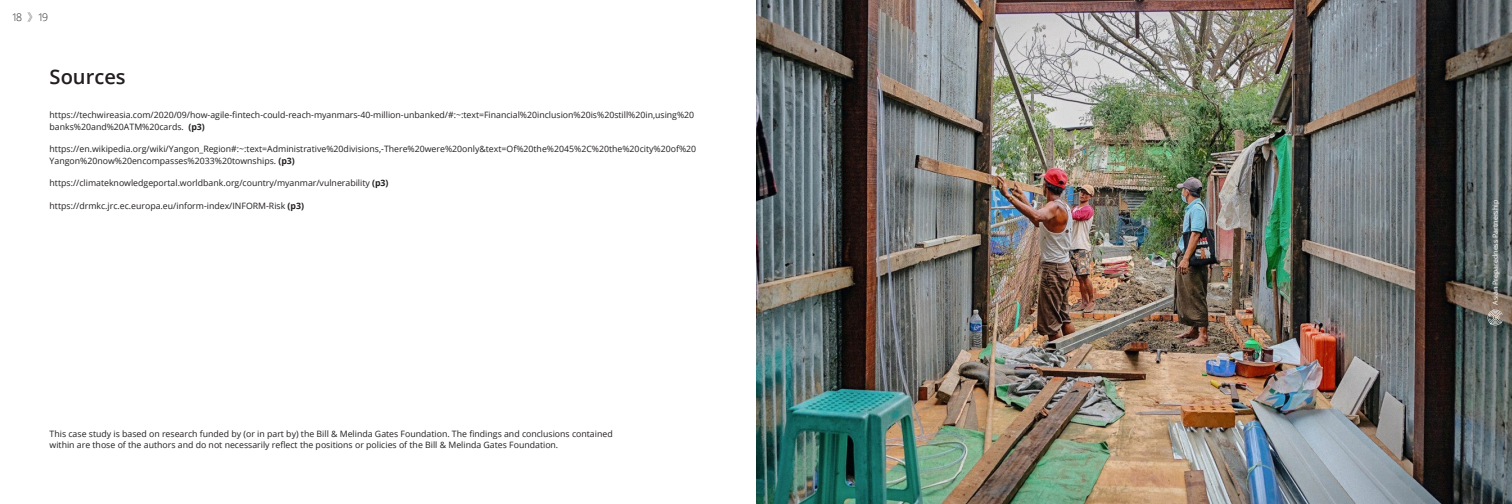
<style>
.page{position:relative;width:1512px;height:504px;background:#fff}
.page>*{position:absolute;margin:0;border:0;box-sizing:border-box;transform-origin:0 0}
._01HeadA{font:600 20.12px "Open Sans";color:#231f20}
.t1{font:300 10.5px "Open Sans";color:#231f20}
._02Reg_Left{font:8.75px/11.4px "Open Sans";color:#231f20}
.t2{font:7px "Open Sans";color:#fff}
.s1{font-family:"Koz Min Pro";font-weight:400}
.s2{font-weight:700}
</style>
<div class="page">
<img style="left:756px;top:0;width:756px;height:504px">
<svg style="left:1488px;top:309px;width:15px;height:16px"></svg>
<p class="t1" style="left:12px;top:10px;width:37px">18 <span class="s1">》</span>19</p>
<p class="_01HeadA" style="left:50px;top:63px;width:78px">Sources</p>
<p class="_02Reg_Left" style="left:50px;top:109px;width:646px">https://techwireasia.com/2020/09/how-agile-fintech-could-reach-myanmars-40-million-unbanked/#:~:text=Financial%20inclusion%20is%20still%20in,using%20 banks%20and%20ATM%20cards. <span class="s2">(p3)</span></p>
<p class="_02Reg_Left" style="left:50px;top:143px;width:648px">https://en.wikipedia.org/wiki/Yangon_Region#:~:text=Administrative%20divisions,-There%20were%20only&amp;text=Of%20the%2045%2C%20the%20city%20of%20<br>Yangon%20now%20encompasses%2033%20townships. <span class="s2">(p3)</span></p>
<p class="_02Reg_Left" style="left:50px;top:177px;width:340px">https://climateknowledgeportal.worldbank.org/country/myanmar/vulnerability <span class="s2">(p3)</span></p>
<p class="_02Reg_Left" style="left:50px;top:200px;width:256px">https://drmkc.jrc.ec.europa.eu/inform-index/INFORM-Risk <span class="s2">(p3)</span></p>
<p class="_02Reg_Left" style="left:50px;top:428px;width:565px">This case study is based on research funded by (or in part by) the Bill &amp; Melinda Gates Foundation. The findings and conclusions contained within are those of the authors and do not necessarily reflect the positions or policies of the Bill &amp; Melinda Gates Foundation.</p>
<p class="t2" style="left:1490px;top:305px;width:106px;rotate:-90deg">Asian Preparedness Partnership</p>
</div>
